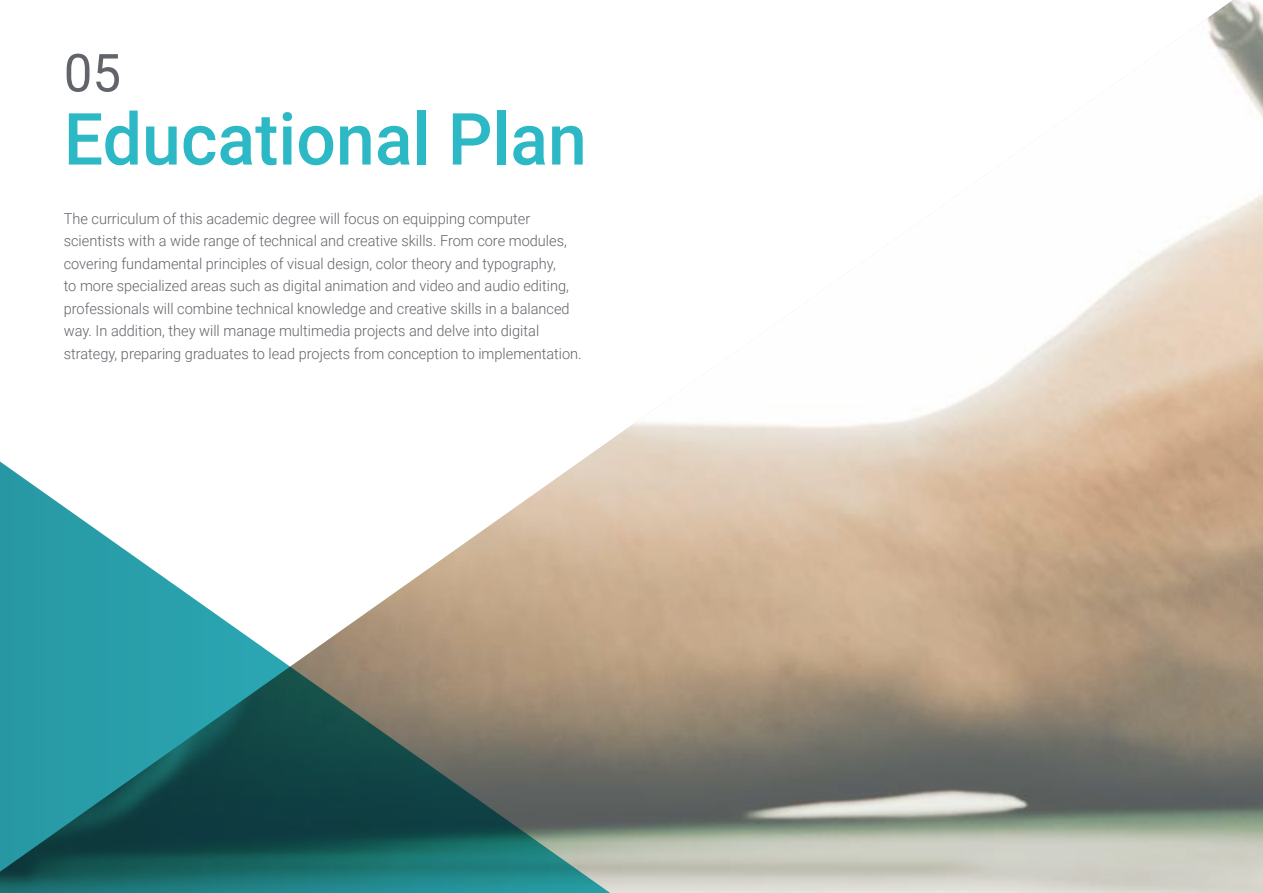
<style>
.page{position:relative;width:1263px;height:893px;background:#fff}
.page>*{position:absolute;margin:0;border:0;box-sizing:border-box;transform-origin:0 0}
.t1{font:500 72px "Roboto";color:#2db8c5}
.t2{font:52.5px "Roboto";color:#61646a}
.t3{font:300 15px/22.5px "Roboto";color:#61646a}
</style>
<div class="page">
<img style="left:602px;top:0;width:661px;height:893px">
<svg style="left:0;top:446px;width:640px;height:447px"></svg>
<h2 class="t2" style="left:64px;top:36px;width:59px">05</h2>
<h1 class="t1" style="left:64px;top:89px;width:525px">Educational Plan</h1>
<p class="t3" style="left:64px;top:207px;width:519px">The curriculum of this academic degree will focus on equipping computer scientists with a wide range of technical and creative skills. From core modules, covering fundamental principles of visual design, color theory and typography,<br>to more specialized areas such as digital animation and video and audio editing, professionals will combine technical knowledge and creative skills in a balanced way. In addition, they will manage multimedia projects and delve into digital strategy, preparing graduates to lead projects from conception to implementation.</p>
</div>
